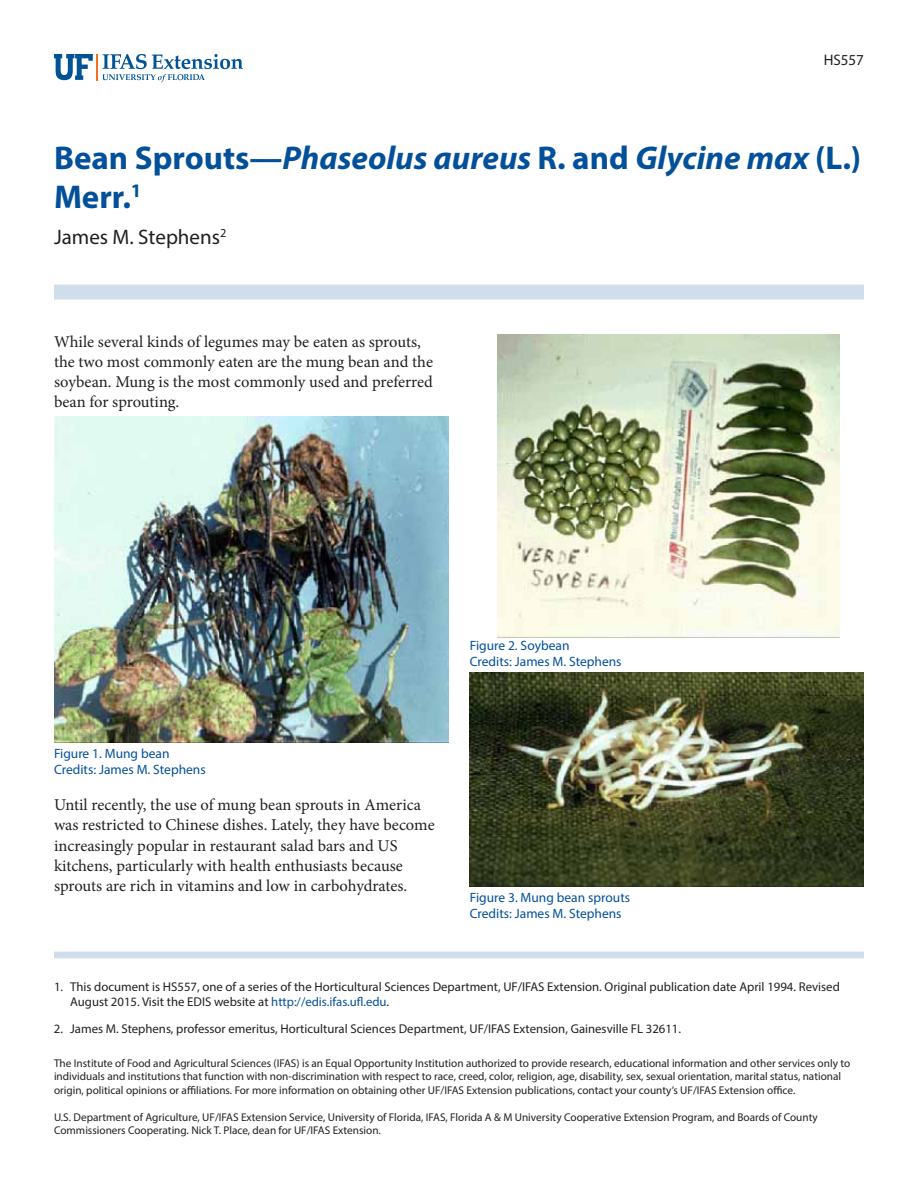
<style>
.page{position:relative;width:918px;height:1188px;background:#fff}
.page>*{position:absolute;margin:0;border:0;box-sizing:border-box;transform-origin:0 0}
.t1{font:700 33px/39.6px "Myriad Pro";color:#03509a}
.t2{font:21px "Myriad Pro";color:#231f20}
.t3{font:16.5px/20.2px "Minion Pro";color:#231f20}
.t4{font:15.3px "Myriad Pro";color:#231f20}
.t5{font:13.5px/16.5px "Myriad Pro";color:#03509a}
.t6{font:12.75px/15.3px "Myriad Pro";color:#231f20}
.t7{font:11.25px/13.5px "Myriad Pro";color:#231f20}
.s1{font-style:italic}
.s2{color:#03509a}
</style>
<div class="page">
<svg style="left:54px;top:54px;width:189px;height:28px"></svg>
<div style="left:54px;top:285px;width:810px;height:15px;background:#d0ddea"></div>
<div style="left:54px;top:952px;width:810px;height:6px;background:#d0ddea"></div>
<img style="left:54px;top:417px;width:394px;height:325px">
<img style="left:497px;top:335px;width:342px;height:302px">
<img style="left:470px;top:673px;width:394px;height:213px">
<h3 class="t4" style="left:824px;top:54px;width:42px">HS557</h3>
<h1 class="t1" style="left:54px;top:140px;width:809px">Bean Sprouts—<span class="s1">Phaseolus aureus</span> R. and <span class="s1">Glycine max</span> (L.)<br>Merr.<sup>1</sup></h1>
<h2 class="t2" style="left:54px;top:229px;width:174px">James M. Stephens<sup>2</sup></h2>
<h3 class="t3" style="left:54px;top:333px;width:381px">While several kinds of legumes may be eaten as sprouts, the two most commonly eaten are the mung bean and the soybean. Mung is the most commonly used and preferred bean for sprouting.</h3>
<p class="t5" style="left:54px;top:746px;width:153px">Figure 1. Mung bean<br>Credits: James M. Stephens</p>
<p class="t3" style="left:54px;top:796px;width:382px">Until recently, the use of mung bean sprouts in America was restricted to Chinese dishes. Lately, they have become increasingly popular in restaurant salad bars and US kitchens, particularly with health enthusiasts because sprouts are rich in vitamins and low in carbohydrates.</p>
<p class="t5" style="left:470px;top:638px;width:153px">Figure 2. Soybean<br>Credits: James M. Stephens</p>
<p class="t5" style="left:470px;top:890px;width:162px">Figure 3. Mung bean sprouts<br>Credits: James M. Stephens</p>
<p class="t6" style="left:70px;top:980px;width:771px;text-indent:-16px">1. This document is HS557, one of a series of the Horticultural Sciences Department, UF/IFAS Extension. Original publication date April 1994. Revised<br>August 2015. Visit the EDIS website at <span class="s2">http://edis.ifas.ufl.edu</span>.</p>
<p class="t6" style="left:54px;top:1022px;width:629px">2. James M. Stephens, professor emeritus, Horticultural Sciences Department, UF/IFAS Extension, Gainesville FL 32611.</p>
<p class="t7" style="left:54px;top:1057px;width:798px">The Institute of Food and Agricultural Sciences (IFAS) is an Equal Opportunity Institution authorized to provide research, educational information and other services only to individuals and institutions that function with non-discrimination with respect to race, creed, color, religion, age, disability, sex, sexual orientation, marital status, national origin, political opinions or affiliations. For more information on obtaining other UF/IFAS Extension publications, contact your county’s UF/IFAS Extension office.</p>
<p class="t7" style="left:54px;top:1111px;width:765px">U.S. Department of Agriculture, UF/IFAS Extension Service, University of Florida, IFAS, Florida A &amp; M University Cooperative Extension Program, and Boards of County<br>Commissioners Cooperating. Nick T. Place, dean for UF/IFAS Extension.</p>
</div>
